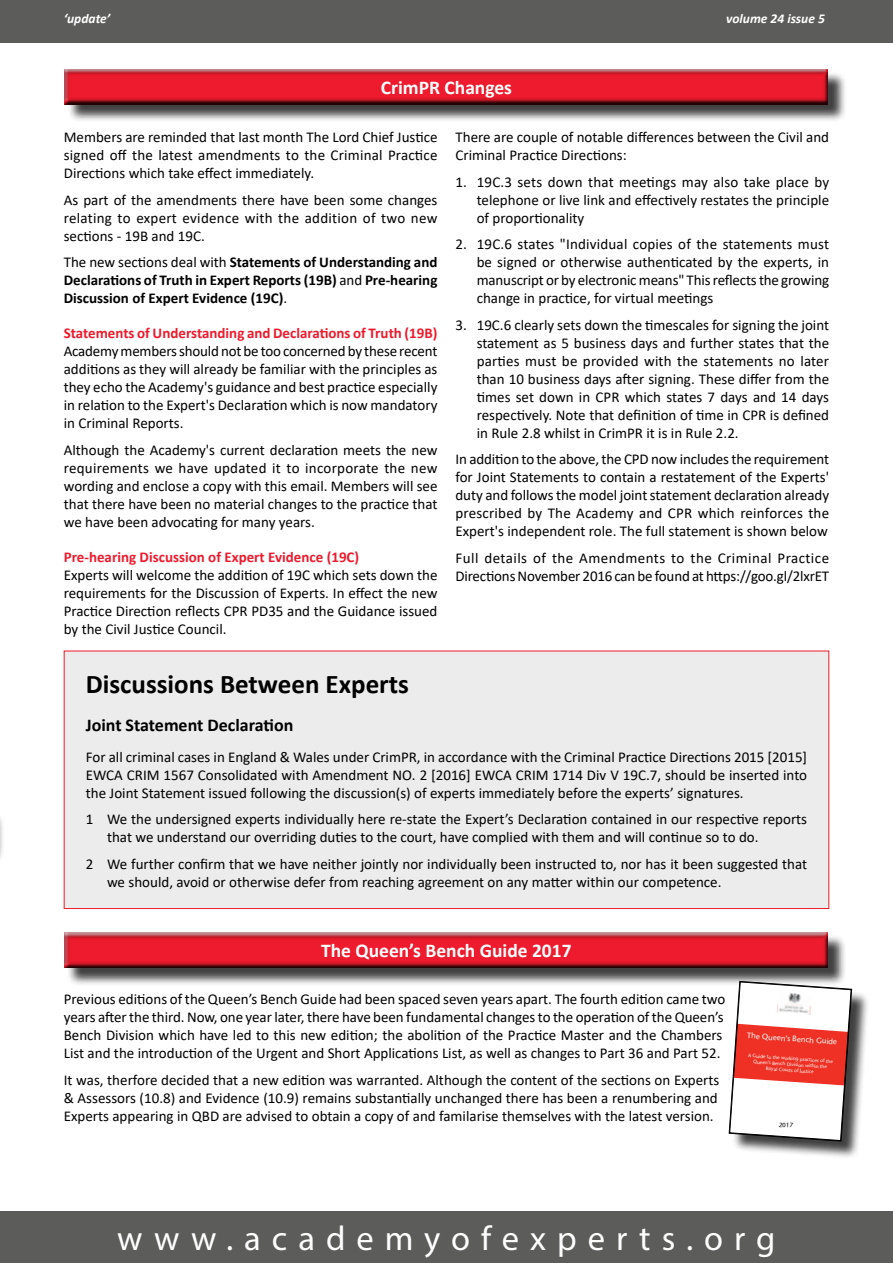
<style>
.page{position:relative;width:893px;height:1263px;background:#fff}
.page>*{position:absolute;margin:0;border:0;box-sizing:border-box;transform-origin:0 0}
.t1{font:34.5px "Myriad Pro";letter-spacing:.32em;color:#fff}
.t2{font:700 27px "Calibri";color:#000}
.t3{font:700 19.5px "Calibri";color:#fff}
.t4{font:700 18px "Calibri";color:#000}
.t5{font:15px/18px "Calibri";color:#000;text-align:justify}
.t6{font:700 15px/18px "Calibri";color:#000;text-align:justify}
.t7{font:15px/18px "Calibri";letter-spacing:.02em;color:#000}
.t8{font:700 15px "Calibri";color:#ed1b2d}
.t9{font:italic 700 13.5px "Calibri";color:#fff}
.t10{font:500 7.8px "Stone Sans Std";color:#fff}
.t11{font:500 6.15px "Stone Sans Std";color:#000}
.t12{font:500 4.95px/5.8px "Stone Sans Std";color:#fff;text-align:center}
.s1{font-weight:400}
</style>
<div class="page">
<div style="left:0;top:0;width:893px;height:43px;background:#5c5c5b"></div>
<div style="left:0;top:1212px;width:893px;height:51px;background:#5c5c5b"></div>
<div style="left:67px;top:71px;width:780px;height:52px;background:#000;opacity:.75"></div>
<div style="left:63px;top:68px;width:765px;height:38px;background:#000;opacity:.75"></div>
<div style="left:0;top:812px;width:5px;height:52px;background:#000;opacity:.75"></div>
<div style="left:64px;top:651px;width:765px;height:257px;background:#ececec"></div>
<div style="left:64px;top:651px;width:765px;height:258px;border:1px solid #ed1b2d"></div>
<div style="left:67px;top:934px;width:780px;height:52px;background:#000;opacity:.75"></div>
<div style="left:62px;top:932px;width:766px;height:37px;background:#000;opacity:.75"></div>
<div style="left:732px;top:984px;width:138px;height:175px;background:#000;opacity:.75"></div>
<svg style="left:729px;top:981px;width:123px;height:167px"></svg>
<p class="t9" style="left:64px;top:9px;width:48px">‘update’</p>
<p class="t9" style="left:726px;top:9px;width:100px">volume 24 issue 5</p>
<h3 class="t3" style="left:381px;top:74px;width:133px">CrimPR Changes</h3>
<p class="t5" style="left:64px;top:128px;width:375px">Members are reminded that last month The Lord Chief Justice signed off the latest amendments to the Criminal Practice Directions which take effect immediately.</p>
<p class="t5" style="left:64px;top:190px;width:375px">As part of the amendments there have been some changes relating to expert evidence with the addition of two new sections - 19B and 19C.</p>
<p class="t6" style="left:64px;top:253px;width:375px"><span class="s1">The new sections deal with</span> Statements of Understanding and Declarations of Truth in Expert Reports (19B) <span class="s1">and</span> Pre-hearing Discussion of Expert Evidence (19C)<span class="s1">.</span></p>
<p class="t8" style="left:64px;top:323px;width:375px">Statements of Understanding and Declarations of Truth (19B)</p>
<p class="t5" style="left:64px;top:342px;width:375px">Academy members should not be too concerned by these recent additions as they will already be familiar with the principles as they echo the Academy's guidance and best practice especially in relation to the Expert's Declaration which is now mandatory in Criminal Reports.</p>
<p class="t5" style="left:64px;top:440px;width:375px">Although the Academy's current declaration meets the new requirements we have updated it to incorporate the new wording and enclose a copy with this email. Members will see that there have been no material changes to the practice that we have been advocating for many years.</p>
<p class="t8" style="left:64px;top:546px;width:297px">Pre-hearing Discussion of Expert Evidence (19C)</p>
<p class="t5" style="left:64px;top:565px;width:375px">Experts will welcome the addition of 19C which sets down the requirements for the Discussion of Experts. In effect the new Practice Direction reflects CPR PD35 and the Guidance issued by the Civil Justice Council.</p>
<p class="t5" style="left:455px;top:128px;width:375px">There are couple of notable differences between the Civil and<br>Criminal Practice Directions:</p>
<p class="t5" style="left:477px;top:172px;width:354px;text-indent:-21px">1. 19C.3 sets down that meetings may also take place by telephone or live link and effectively restates the principle of proportionality</p>
<p class="t5" style="left:477px;top:235px;width:354px;text-indent:-21px">2. 19C.6 states "Individual copies of the statements must be signed or otherwise authenticated by the experts, in manuscript or by electronic means" This reflects the growing change in practice, for virtual meetings</p>
<p class="t5" style="left:477px;top:315px;width:354px;text-indent:-21px">3. 19C.6 clearly sets down the timescales for signing the joint statement as 5 business days and further states that the parties must be provided with the statements no later than 10 business days after signing. These differ from the times set down in CPR which states 7 days and 14 days respectively. Note that definition of time in CPR is defined in Rule 2.8 whilst in CrimPR it is in Rule 2.2.</p>
<p class="t5" style="left:455px;top:450px;width:375px">In addition to the above, the CPD now includes the requirement for Joint Statements to contain a restatement of the Experts' duty and follows the model joint statement declaration already prescribed by The Academy and CPR which reinforces the Expert's independent role. The full statement is shown below</p>
<p class="t7" style="left:455px;top:548px;width:375px">Full details of the Amendments to the Criminal Practice<br>Directions November 2016 can be found at https://goo.gl/2lxrET</p>
<h2 class="t2" style="left:86px;top:665px;width:325px">Discussions Between Experts</h2>
<p class="t4" style="left:86px;top:712px;width:209px">Joint Statement Declaration</p>
<p class="t5" style="left:86px;top:747px;width:723px">For all criminal cases in England &amp; Wales under CrimPR, in accordance with the Criminal Practice Directions 2015 [2015] EWCA CRIM 1567 Consolidated with Amendment NO. 2 [2016] EWCA CRIM 1714 Div V 19C.7, should be inserted into the Joint Statement issued following the discussion(s) of experts immediately before the experts’ signatures.</p>
<p class="t5" style="left:107px;top:810px;width:702px;text-indent:-21px">1 We the undersigned experts individually here re-state the Expert’s Declaration contained in our respective reports that we understand our overriding duties to the court, have complied with them and will continue so to do.</p>
<p class="t5" style="left:107px;top:854px;width:702px;text-indent:-21px">2 We further confirm that we have neither jointly nor individually been instructed to, nor has it been suggested that we should, avoid or otherwise defer from reaching agreement on any matter within our competence.</p>
<h3 class="t3" style="left:321px;top:937px;width:252px">The Queen’s Bench Guide 2017</h3>
<p class="t5" style="left:64px;top:990px;width:663px;text-align:left">Previous editions of the Queen’s Bench Guide had been spaced seven years apart. The fourth edition came two years after the third. Now, one year later, there have been fundamental changes to the operation of the Queen’s Bench Division which have led to this new edition; the abolition of the Practice Master and the Chambers List and the introduction of the Urgent and Short Applications List, as well as changes to Part 36 and Part 52.</p>
<p class="t5" style="left:64px;top:1070px;width:657px">It was, therfore decided that a new edition was warranted. Although the content of the sections on Experts &amp; Assessors (10.8) and Evidence (10.9) remains substantially unchanged there has been a renumbering and Experts appearing in QBD are advised to obtain a copy of and familarise themselves with the latest version.</p>
<p class="t10" style="left:747px;top:1031px;width:92px;rotate:4deg">The Queen’s Bench Guide</p>
<p class="t12" style="left:748px;top:1052px;width:86px;rotate:4deg">A Guide to the working practices of the<br>Queen’s Bench Division within the<br>Royal Courts of Justice</p>
<p class="t11" style="left:779px;top:1121px;width:16px;rotate:4deg">2017</p>
<h1 class="t1" style="left:117px;top:1217px;width:660px">www.academyofexperts.org</h1>
</div>
